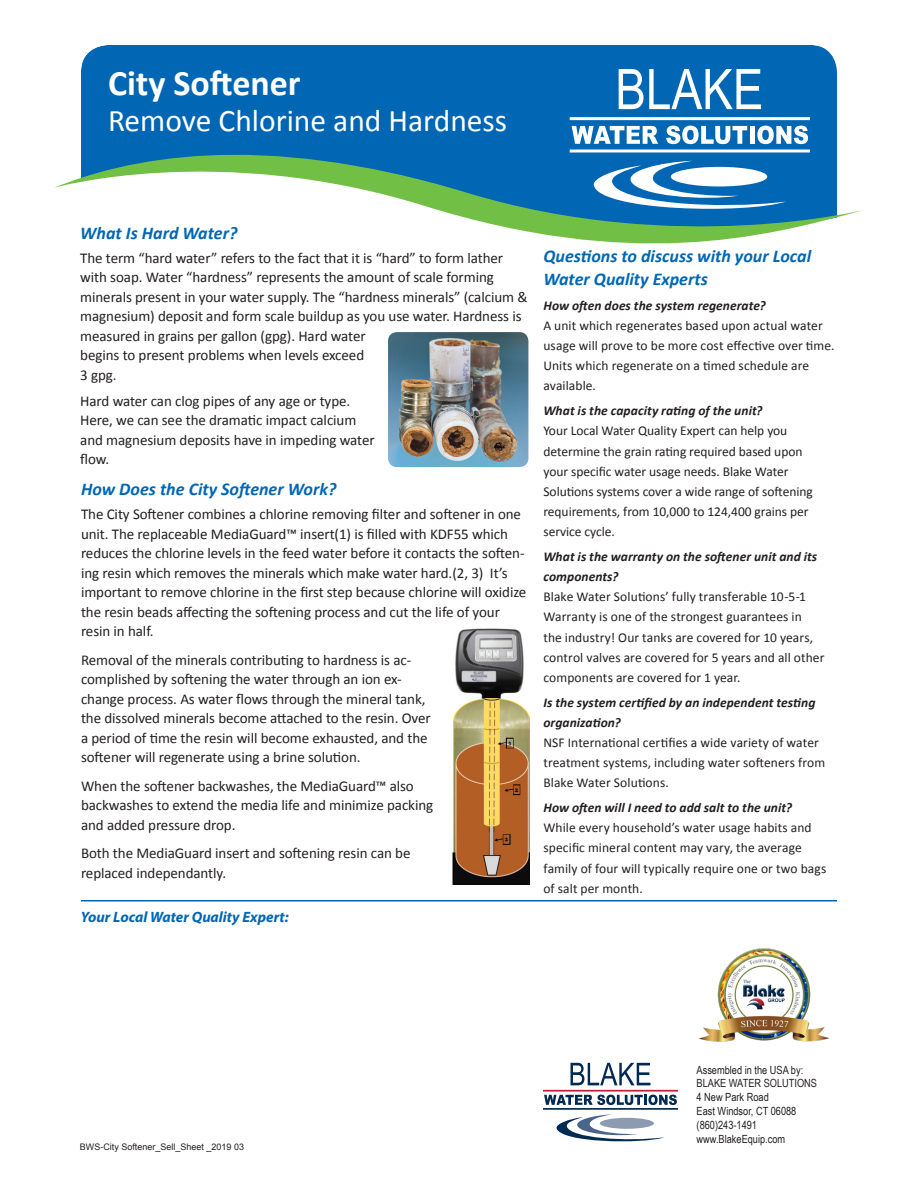
<style>
.page{position:relative;width:918px;height:1188px;background:#fff}
.page>*{position:absolute;margin:0;border:0;box-sizing:border-box;transform-origin:0 0}
.Banner_Head{font:700 36px "Calibri";color:#fff}
.Banner_Subhead{font:31.5px "Calibri";color:#fff}
.Back_Body_Head{font:italic 700 18px/23.2px "Calibri";color:#0166b3}
.Body1{font:15px/19.5px "Calibri";letter-spacing:-.005em;color:#231f20}
.Your_Expert{font:italic 700 15px "Myriad Pro";color:#0166b3}
.Answer{font:13.5px/20.2px "Calibri";letter-spacing:.005em;color:#231f20}
.Question{font:italic 700 13.5px/20.2px "Calibri";letter-spacing:.005em;color:#231f20}
.Contact_Info{font:11.25px/13.8px "Arial Narrow";color:#231f20}
.t1{font:9px "Arial";color:#231f20}
</style>
<div class="page">
<div style="left:81px;top:45px;width:756px;height:199px;background:#0166b3"></div>
<hr style="left:570px;top:117px;width:240px;height:3px;background:#fff">
<svg style="left:570px;top:149px;width:240px;height:4px"></svg>
<svg style="left:572px;top:126px;width:86px;height:18px"></svg>
<svg style="left:666px;top:126px;width:81px;height:18px"></svg>
<div style="left:750px;top:126px;width:5px;height:18px;background:#fff"></div>
<svg style="left:757px;top:126px;width:51px;height:18px"></svg>
<svg style="left:619px;top:69px;width:142px;height:40px"></svg>
<hr style="left:81px;top:900px;width:756px;height:2px;background:#0166b3">
<svg style="left:556px;top:1114px;width:108px;height:28px"></svg>
<hr style="left:543px;top:1090px;width:135px;height:2px;background:#ba1f33">
<hr style="left:543px;top:1108px;width:135px;height:2px;background:#002a51">
<svg style="left:544px;top:1095px;width:133px;height:10px"></svg>
<svg style="left:571px;top:1063px;width:79px;height:22px"></svg>
<img style="left:388px;top:332px;width:140px;height:135px">
<svg style="left:54px;top:155px;width:808px;height:88px"></svg>
<img style="left:452px;top:628px;width:77px;height:257px">
<img style="left:698px;top:948px;width:131px;height:94px">
<p class="Banner_Head" style="left:108px;top:60px;width:194px">City Softener</p>
<p class="Banner_Subhead" style="left:108px;top:100px;width:401px">Remove Chlorine and Hardness</p>
<p class="Back_Body_Head" style="left:80px;top:221px;width:159px">What Is Hard Water?</p>
<p class="Body1" style="left:80px;top:248px;width:449px">The term “hard water” refers to the fact that it is “hard” to form lather with soap. Water “hardness” represents the amount of scale forming minerals present in your water supply. The “hardness minerals” (calcium &amp; magnesium) deposit and form scale buildup as you use water. Hardness is measured in grains per gallon (gpg). Hard water<br>begins to present problems when levels exceed<br>3 gpg.</p>
<p class="Body1" style="left:80px;top:391px;width:296px">Hard water can clog pipes of any age or type.<br>Here, we can see the dramatic impact calcium and magnesium deposits have in impeding water flow.</p>
<p class="Back_Body_Head" style="left:81px;top:478px;width:257px">How Does the City Softener Work?</p>
<p class="Body1" style="left:81px;top:505px;width:447px">The City Softener combines a chlorine removing filter and softener in one unit. The replaceable MediaGuard™ insert(1) is filled with KDF55 which reduces the chlorine levels in the feed water before it contacts the soften&shy;ing resin which removes the minerals which make water hard.(2, 3) It’s important to remove chlorine in the first step because chlorine will oxidize the resin beads affecting the softening process and cut the life of your resin in half.</p>
<p class="Body1" style="left:81px;top:650px;width:351px">Removal of the minerals contributing to hardness is ac&shy;complished by softening the water through an ion ex&shy;change process. As water flows through the mineral tank, the dissolved minerals become attached to the resin. Over a period of time the resin will become exhausted, and the softener will regenerate using a brine solution.</p>
<p class="Body1" style="left:81px;top:776px;width:354px">When the softener backwashes, the MediaGuard™ also backwashes to extend the media life and minimize packing and added pressure drop.</p>
<p class="Body1" style="left:81px;top:844px;width:331px">Both the MediaGuard insert and softening resin can be replaced independantly.</p>
<p class="Your_Expert" style="left:81px;top:907px;width:209px">Your Local Water Quality Expert:</p>
<p class="Back_Body_Head" style="left:543px;top:244px;width:269px">Questions to discuss with your Local<br>Water Quality Experts</p>
<p class="Question" style="left:543px;top:295px;width:224px">How often does the system regenerate?</p>
<p class="Answer" style="left:543px;top:315px;width:293px">A unit which regenerates based upon actual water usage will prove to be more cost effective over time.<br>Units which regenerate on a timed schedule are available.</p>
<p class="Question" style="left:543px;top:401px;width:221px">What is the capacity rating of the unit?</p>
<p class="Answer" style="left:543px;top:421px;width:271px">Your Local Water Quality Expert can help you determine the grain rating required based upon your specific water usage needs. Blake Water Solutions systems cover a wide range of softening requirements, from 10,000 to 124,400 grains per service cycle.</p>
<p class="Question" style="left:543px;top:546px;width:275px">What is the warranty on the softener unit and its components?</p>
<p class="Answer" style="left:543px;top:587px;width:282px">Blake Water Solutions’ fully transferable 10-5-1<br>Warranty is one of the strongest guarantees in<br>the industry! Our tanks are covered for 10 years, control valves are covered for 5 years and all other components are covered for 1 year.</p>
<p class="Question" style="left:543px;top:692px;width:274px">Is the system certified by an independent testing organization?</p>
<p class="Answer" style="left:543px;top:732px;width:283px">NSF International certifies a wide variety of water treatment systems, including water softeners from<br>Blake Water Solutions.</p>
<p class="Question" style="left:543px;top:797px;width:250px">How often will I need to add salt to the unit?</p>
<p class="Answer" style="left:543px;top:818px;width:284px">While every household’s water usage habits and specific mineral content may vary, the average family of four will typically require one or two bags of salt per month.</p>
<p class="t1" style="left:80px;top:1140px;width:166px">BWS-City Softener_Sell_Sheet _2019 03</p>
<p class="Contact_Info" style="left:697px;top:1062px;width:122px">Assembled in the USA by:<br>BLAKE WATER SOLUTIONS<br>4 New Park Road<br>East Windsor, CT 06088 (860)243-1491 www.BlakeEquip.com</p>
</div>
